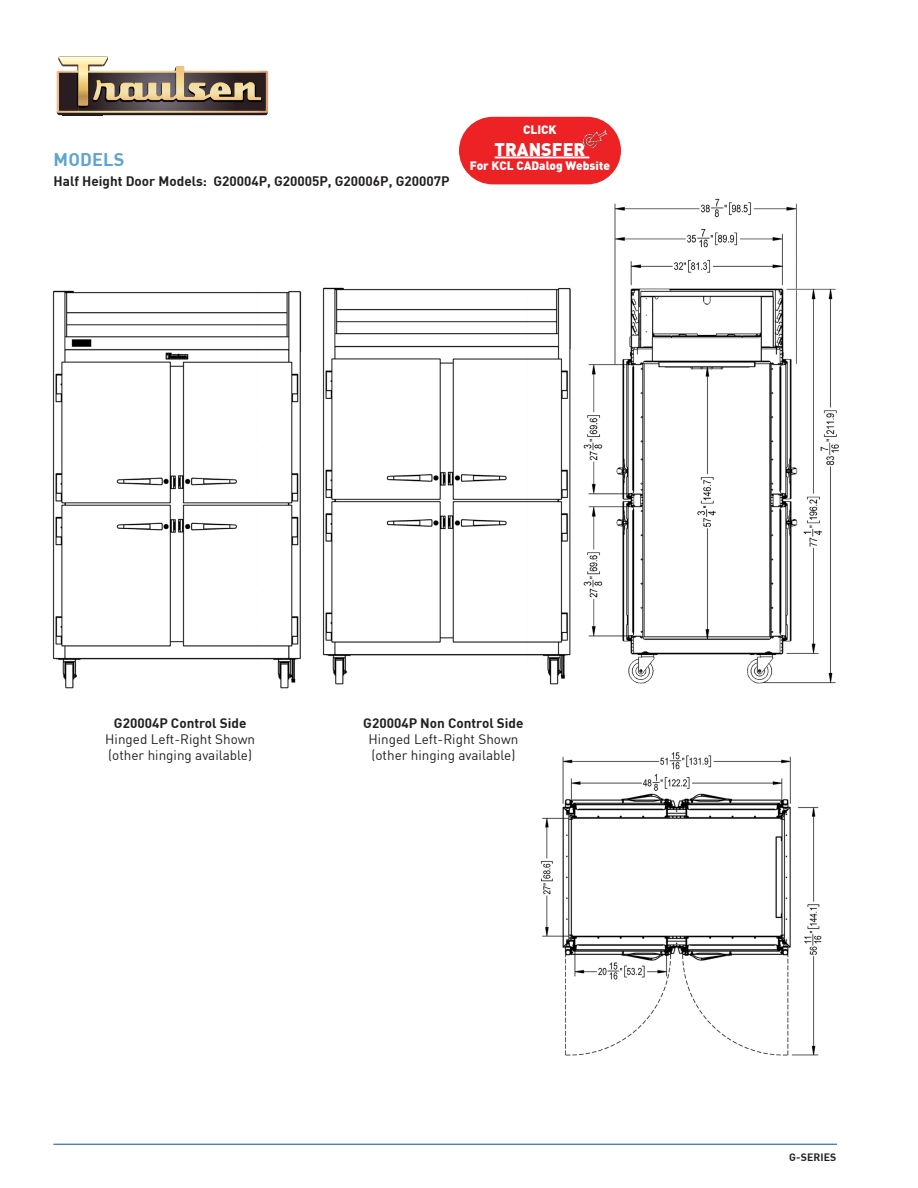
<style>
.page{position:relative;width:918px;height:1188px;background:#fff}
.page>*{position:absolute;margin:0;border:0;box-sizing:border-box;transform-origin:0 0}
.t1{font:900 18px "DIN";color:#fff}
.t2{font:700 18px "DIN";letter-spacing:.01em;color:#5ca5cf}
.t3{font:700 13.5px "DIN";color:#231f20}
.t4{font:13.5px "DIN";color:#231f20}
.t5{font:900 12px "DIN";color:#fff}
.t6{font:700 10.5px "DIN";letter-spacing:.01em;color:#231f20}
</style>
<div class="page">
<hr style="left:53px;top:1144px;width:784px;height:1px;background:#005587">
<img style="left:63px;top:115px;width:39px;height:1px">
<svg style="left:57px;top:56px;width:211px;height:59px"></svg>
<img style="left:583px;top:198px;width:256px;height:486px">
<img style="left:540px;top:752px;width:282px;height:304px">
<img style="left:52px;top:290px;width:250px;height:399px">
<div style="left:459px;top:117px;width:162px;height:67px;background:#ed2225;border-radius:34px"></div>
<hr style="left:495px;top:156px;width:94px;height:2px;background:#fff">
<img style="left:582px;top:130px;width:25px;height:19px">
<img style="left:322px;top:287px;width:249px;height:398px">
<div style="left:338px;top:335px;width:34px;height:10px;background:#fff"></div>
<div style="left:425px;top:348px;width:34px;height:10px;background:#fff"></div>
<p class="t2" style="left:54px;top:151px;width:72px">MODELS</p>
<p class="t3" style="left:54px;top:174px;width:397px">Half Height Door Models: G20004P, G20005P, G20006P, G20007P</p>
<p class="t5" style="left:523px;top:124px;width:35px">CLICK</p>
<p class="t1" style="left:495px;top:140px;width:92px">TRANSFER</p>
<p class="t5" style="left:470px;top:160px;width:142px">For KCL CADalog Website</p>
<p class="t3" style="left:114px;top:716px;width:134px">G20004P Control Side</p>
<p class="t4" style="left:105px;top:733px;width:151px">Hinged Left-Right Shown</p>
<p class="t4" style="left:108px;top:749px;width:145px">(other hinging available)</p>
<p class="t3" style="left:363px;top:716px;width:162px">G20004P Non Control Side</p>
<p class="t4" style="left:368px;top:733px;width:151px">Hinged Left-Right Shown</p>
<p class="t4" style="left:371px;top:749px;width:145px">(other hinging available)</p>
<p class="t6" style="left:789px;top:1152px;width:49px">G-SERIES</p>
</div>
